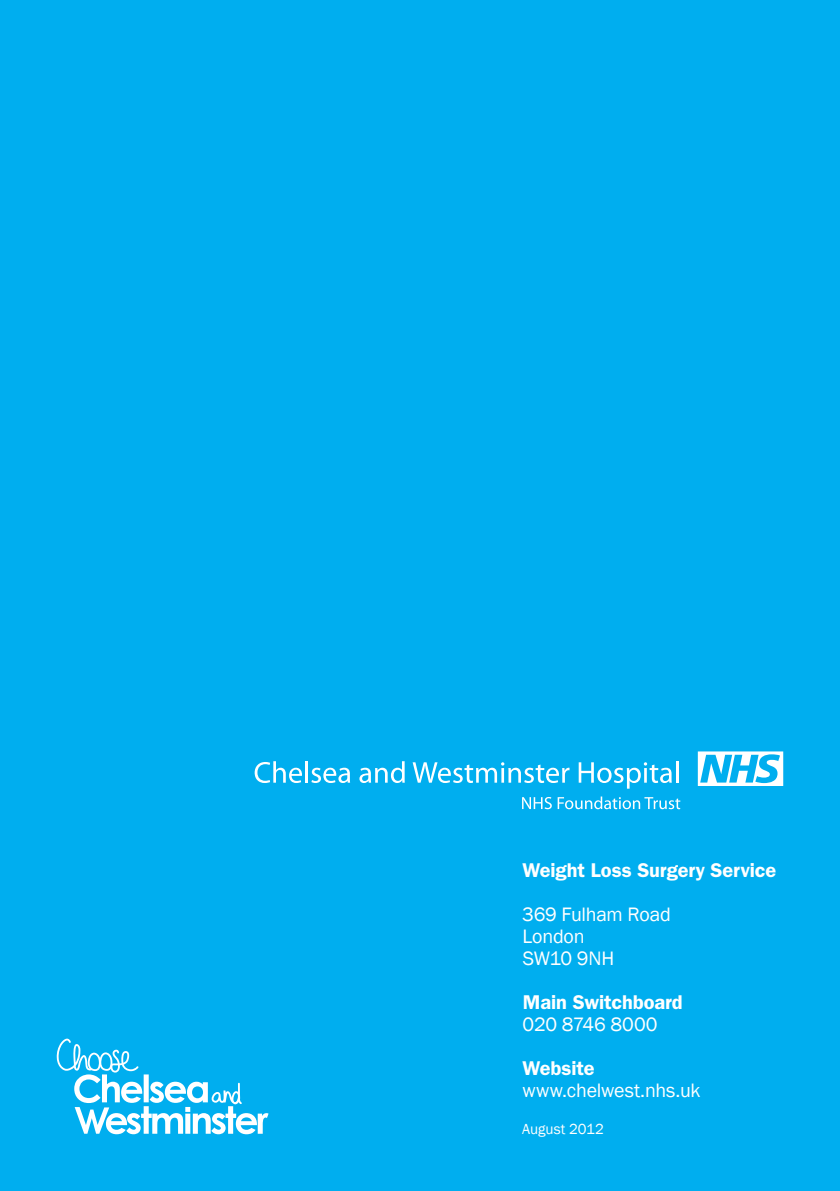
<style>
.page{position:relative;width:840px;height:1191px;background:#fff}
.page>*{position:absolute;margin:0;border:0;box-sizing:border-box;transform-origin:0 0}
.t1{font:20px/22px "Franklin Gothic";letter-spacing:-.01em;color:#fff}
.t2{font:600 20px "Franklin Gothic";letter-spacing:-.005em;color:#fff}
.t3{font:15px "Franklin Gothic";letter-spacing:-.005em;color:#fff}
</style>
<div class="page">
<div style="left:0;top:0;width:839px;height:1191px;background:#00aeef"></div>
<svg style="left:57px;top:1038px;width:211px;height:96px"></svg>
<svg style="left:697px;top:751px;width:85px;height:35px"></svg>
<svg style="left:254px;top:761px;width:48px;height:22px"></svg>
<hr style="left:305px;top:761px;width:3px;height:21px;background:#fff">
<svg style="left:311px;top:767px;width:39px;height:16px"></svg>
<svg style="left:359px;top:761px;width:45px;height:22px"></svg>
<svg style="left:412px;top:762px;width:157px;height:21px"></svg>
<svg style="left:578px;top:762px;width:93px;height:26px"></svg>
<hr style="left:675px;top:761px;width:3px;height:21px;background:#fff">
<svg style="left:522px;top:797px;width:29px;height:12px"></svg>
<svg style="left:557px;top:796px;width:123px;height:13px"></svg>
<p class="t2" style="left:522px;top:858px;width:255px">Weight Loss Surgery Service</p>
<p class="t1" style="left:522px;top:903px;width:150px">369 Fulham Road<br>London<br>SW10 9NH</p>
<p class="t2" style="left:522px;top:990px;width:161px">Main Switchboard</p>
<p class="t1" style="left:522px;top:1013px;width:136px">020 8746 8000</p>
<p class="t2" style="left:522px;top:1056px;width:74px">Website</p>
<p class="t1" style="left:522px;top:1079px;width:180px">www.chelwest.nhs.uk</p>
<p class="t3" style="left:522px;top:1120px;width:83px">August 2012</p>
</div>
